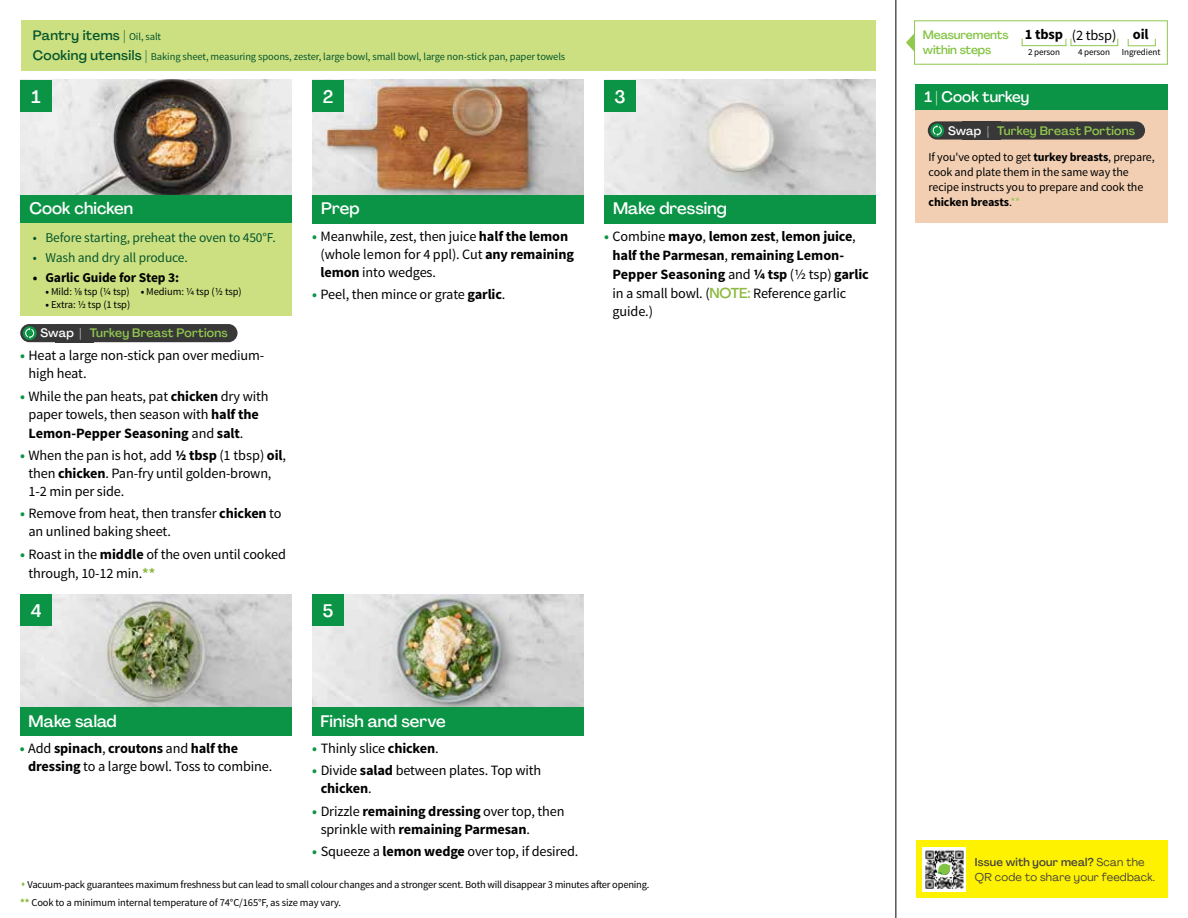
<style>
.page{position:relative;width:1188px;height:918px;background:#fff}
.page>*{position:absolute;margin:0;border:0;box-sizing:border-box;transform-origin:0 0}
.t1{font:500 18px "Agrandir";color:#fff}
.t2{font:500 16.5px "Agrandir";color:#fff}
.t3{font:500 15px "Agrandir";color:#fff}
.t4{font:700 14.4px "Source Sans Pro";letter-spacing:-.01em;color:#000}
.t5{font:14.25px/18px "Source Sans Pro";letter-spacing:-.01em;color:#000}
.t6{font:700 14.25px/18.8px "Source Sans Pro";letter-spacing:-.01em;color:#000}
.t7{font:13.5px "Source Sans Pro";letter-spacing:-.01em;color:#05562c}
.t8{font:500 13.5px "Agrandir";letter-spacing:.02em;color:#05562c}
.t9{font:700 13.5px "Source Sans Pro";letter-spacing:-.01em;color:#000}
.t10{font:500 12.15px "Agrandir";letter-spacing:.01em;color:#91c84e}
.t11{font:12px/15px "Source Sans Pro";letter-spacing:-.01em;color:#000}
.t12{font:500 12px/15.8px "Agrandir";letter-spacing:-.01em;color:#82c341}
.t13{font:11.25px/15px "Agrandir";letter-spacing:.02em;color:#414042}
.t14{font:10.5px "Source Sans Pro";letter-spacing:-.02em;color:#000}
.t15{font:10.5px "Source Sans Pro";letter-spacing:-.01em;color:#05562c}
.t16{font:9.15px "Source Sans Pro";letter-spacing:-.01em;color:#000}
.s1{font-weight:400}
.s2{font-family:"Source Sans Pro";font-weight:400;font-size:10.5px}
.s3{font-weight:700}
.s4{color:#fff}
.s5{font-weight:700;color:#0b9446}
.s6{font-weight:700;color:#8cba42}
.s7{color:#0b9446}
.s8{font-family:"Agrandir";font-weight:500;color:#8cba42}
.s9{color:#8cba42}
.s10{color:#91c84e}
.s11{font-weight:500}
</style>
<div class="page">
<img style="left:20px;top:594px;width:272px;height:113px">
<img style="left:312px;top:594px;width:272px;height:113px">
<img style="left:20px;top:80px;width:272px;height:115px">
<img style="left:312px;top:80px;width:272px;height:115px">
<img style="left:604px;top:80px;width:272px;height:115px">
<div style="left:312px;top:195px;width:272px;height:29px;background:#0b9446"></div>
<div style="left:20px;top:195px;width:272px;height:29px;background:#0b9446"></div>
<div style="left:20px;top:707px;width:272px;height:29px;background:#0b9446"></div>
<div style="left:312px;top:707px;width:272px;height:29px;background:#0b9446"></div>
<div style="left:604px;top:195px;width:272px;height:29px;background:#0b9446"></div>
<div style="left:21px;top:20px;width:855px;height:51px;background:#cde081"></div>
<div style="left:20px;top:224px;width:272px;height:92px;background:#cde081"></div>
<hr style="left:896px;top:0;width:1px;height:918px;background:#000">
<div style="left:20px;top:594px;width:32px;height:32px;background:#0b9446"></div>
<div style="left:20px;top:80px;width:32px;height:32px;background:#0b9446"></div>
<div style="left:312px;top:594px;width:32px;height:32px;background:#0b9446"></div>
<div style="left:312px;top:80px;width:32px;height:32px;background:#0b9446"></div>
<div style="left:604px;top:80px;width:32px;height:32px;background:#0b9446"></div>
<div style="left:914px;top:20px;width:254px;height:45px;border:1px solid #91c84e"></div>
<div style="left:1022px;top:38px;width:44px;height:8px;border:1px solid #91c84e"></div>
<div style="left:1071px;top:38px;width:47px;height:8px;border:1px solid #91c84e"></div>
<div style="left:1128px;top:38px;width:28px;height:8px;border:1px solid #91c84e"></div>
<svg style="left:906px;top:33px;width:9px;height:19px"></svg>
<div style="left:55px;top:324px;width:38px;height:18px;background:#383839"></div>
<div style="left:20px;top:324px;width:71px;height:18px;background:#383839;border-radius:9px"></div>
<svg style="left:23px;top:326px;width:14px;height:14px"></svg>
<svg style="left:25px;top:328px;width:9px;height:11px"></svg>
<div style="left:81px;top:324px;width:157px;height:18px;background:#383839;border-radius:9px"></div>
<div style="left:916px;top:110px;width:252px;height:113px;background:#f2cfb3"></div>
<div style="left:916px;top:84px;width:252px;height:26px;background:#0b9446"></div>
<div style="left:963px;top:121px;width:38px;height:19px;background:#383839"></div>
<div style="left:928px;top:121px;width:70px;height:19px;background:#383839;border-radius:9px"></div>
<svg style="left:930px;top:124px;width:14px;height:13px"></svg>
<svg style="left:933px;top:125px;width:9px;height:11px"></svg>
<div style="left:988px;top:121px;width:157px;height:19px;background:#383839;border-radius:9px"></div>
<div style="left:916px;top:840px;width:252px;height:58px;background:#fff200"></div>
<img style="left:923px;top:847px;width:43px;height:45px">
<svg style="left:938px;top:864px;width:13px;height:11px"></svg>
<p class="t12" style="left:923px;top:26px;width:87px">Measurements within steps</p>
<p class="t4" style="left:1025px;top:25px;width:125px">1 tbsp <span class="s1">(2 tbsp)</span> oil</p>
<p class="t8" style="left:33px;top:27px;width:130px">Pantry items | <span class="s2">Oil, salt</span></p>
<p class="t8" style="left:33px;top:47px;width:116px">Cooking utensils |</p>
<p class="t16" style="left:1028px;top:47px;width:34px">2 person</p>
<p class="t16" style="left:1078px;top:47px;width:34px">4 person</p>
<p class="t16" style="left:1122px;top:47px;width:40px">Ingredient</p>
<p class="t15" style="left:151px;top:50px;width:416px">Baking sheet, measuring spoons, zester, large bowl, small bowl, large non-stick pan, paper towels</p>
<p class="t1" style="left:32px;top:86px;width:11px">1</p>
<p class="t1" style="left:323px;top:86px;width:12px">2</p>
<p class="t1" style="left:614px;top:85px;width:13px">3</p>
<p class="t2" style="left:29px;top:198px;width:105px">Cook chicken</p>
<p class="t7" style="left:33px;top:229px;width:245px">• Before starting, preheat the oven to 450°F.</p>
<p class="t7" style="left:33px;top:249px;width:157px">• Wash and dry all produce.</p>
<p class="t9" style="left:33px;top:269px;width:148px">• Garlic Guide for Step 3:</p>
<p class="t14" style="left:45px;top:285px;width:198px"><span class="s3">•</span> Mild: 1/8 tsp (1/4 tsp) <span class="s3">•</span> Medium: 1/4 tsp (1/2 tsp)</p>
<p class="t14" style="left:45px;top:298px;width:86px"><span class="s3">•</span> Extra: 1/2 tsp (1 tsp)</p>
<p class="t10" style="left:41px;top:326px;width:189px"><span class="s4">Swap |</span> Turkey Breast Portions</p>
<p class="t5" style="left:29px;top:347px;width:237px;text-indent:-9px"><span class="s5">•</span> Heat a large non-stick pan over medium&shy;high heat.</p>
<p class="t5" style="left:29px;top:387px;width:242px;line-height:18.5px;text-indent:-9px"><span class="s5">•</span> While the pan heats, pat <span class="s3">chicken</span> dry with paper towels, then season with <span class="s3">half the<br>Lemon-Pepper Seasoning</span> and <span class="s3">salt</span>.</p>
<p class="t5" style="left:29px;top:446px;width:259px;text-indent:-9px"><span class="s5">•</span> When the pan is hot, add <span class="s3">1/2 tbsp</span> (1 tbsp) <span class="s3">oil</span>, then <span class="s3">chicken</span>. Pan-fry until golden-brown,<br>1-2 min per side.</p>
<p class="t5" style="left:29px;top:505px;width:255px;text-indent:-9px"><span class="s5">•</span> Remove from heat, then transfer <span class="s3">chicken</span> to an unlined baking sheet.</p>
<p class="t5" style="left:29px;top:545px;width:259px;line-height:19px;text-indent:-9px"><span class="s5">•</span> Roast in the <span class="s3">middle</span> of the oven until cooked through, 10-12 min.<span class="s6">**</span></p>
<p class="t1" style="left:31px;top:599px;width:12px">4</p>
<p class="t2" style="left:321px;top:198px;width:40px">Prep</p>
<p class="t2" style="left:613px;top:198px;width:115px">Make dressing</p>
<p class="t5" style="left:321px;top:227px;width:255px;text-indent:-9px"><span class="s5">•</span> Meanwhile, zest, then juice <span class="s3">half the lemon </span>(whole lemon for 4 ppl). Cut <span class="s3">any remaining lemon</span> into wedges.</p>
<p class="t5" style="left:312px;top:285px;width:195px"><span class="s5">•</span> Peel, then mince or grate <span class="s3">garlic</span>.</p>
<p class="t6" style="left:613px;top:227px;width:258px;text-indent:-9px"><span class="s7">•</span> <span class="s1">Combine</span> mayo<span class="s1">,</span> lemon zest<span class="s1">,</span> lemon juice<span class="s1">, </span>half the Parmesan<span class="s1">,</span> remaining Lemon-Pepper Seasoning <span class="s1">and</span> 1/4 tsp <span class="s1">(1/2 tsp)</span> garlic <span class="s1">in a small bowl. (</span><span class="s8">NOTE:</span> <span class="s1">Reference garlic guide.)</span></p>
<p class="t1" style="left:323px;top:599px;width:12px">5</p>
<p class="t2" style="left:29px;top:711px;width:90px">Make salad</p>
<p class="t2" style="left:321px;top:711px;width:127px">Finish and serve</p>
<p class="t5" style="left:28px;top:740px;width:246px;text-indent:-9px"><span class="s5">•</span> Add <span class="s3">spinach</span>, <span class="s3">croutons</span> and <span class="s3">half the dressing</span> to a large bowl. Toss to combine.</p>
<p class="t5" style="left:312px;top:740px;width:128px"><span class="s5">•</span> Thinly slice <span class="s3">chicken</span>.</p>
<p class="t5" style="left:321px;top:762px;width:222px;text-indent:-9px"><span class="s5">•</span> Divide <span class="s3">salad</span> between plates. Top with <span class="s3">chicken</span>.</p>
<p class="t6" style="left:321px;top:802px;width:245px;line-height:18px;text-indent:-9px"><span class="s7">•</span> <span class="s1">Drizzle</span> remaining dressing <span class="s1">over top, then sprinkle with</span> remaining Parmesan<span class="s1">.</span></p>
<p class="t5" style="left:312px;top:842px;width:268px"><span class="s5">•</span> Squeeze a <span class="s3">lemon wedge</span> over top, if desired.</p>
<p class="t14" style="left:21px;top:878px;width:630px"><span class="s9">▲</span> Vacuum-pack guarantees maximum freshness but can lead to small colour changes and a stronger scent. Both will disappear 3 minutes after opening.</p>
<p class="t14" style="left:20px;top:896px;width:323px"><span class="s6">**</span> Cook to a minimum internal temperature of 74°C/165°F, as size may vary.</p>
<p class="t3" style="left:924px;top:88px;width:106px">1 | Cook turkey</p>
<p class="t10" style="left:948px;top:123px;width:189px"><span class="s4">Swap |</span> Turkey Breast Portions</p>
<p class="t11" style="left:929px;top:150px;width:228px">If you've opted to get <span class="s3">turkey breasts</span>, prepare, cook and plate them in the same way the recipe instructs you to prepare and cook the <span class="s3">chicken breasts</span>.<span class="s10">**</span></p>
<p class="t13" style="left:975px;top:855px;width:182px"><span class="s11">Issue with your meal?</span> Scan the<br>QR code to share your feedback.</p>
</div>
